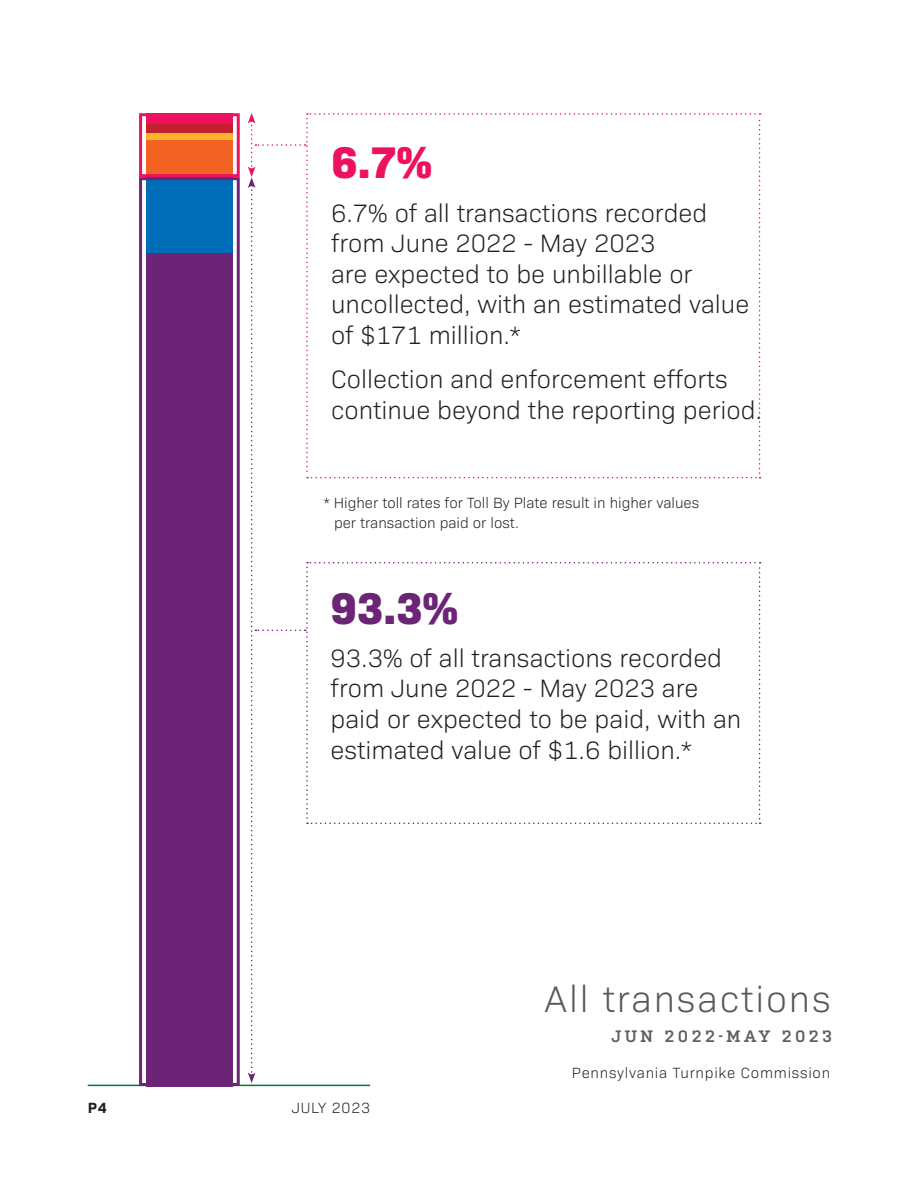
<style>
.page{position:relative;width:918px;height:1188px;background:#fff}
.page>*{position:absolute;margin:0;border:0;box-sizing:border-box;transform-origin:0 0}
.t1{font:800 45px "Bio Sans";color:#6c2476}
.t2{font:800 45px "Bio Sans";color:#ed115f}
.t3{font:300 37.5px "Bio Sans";letter-spacing:.05em;color:#57585a}
.t4{font:300 25.5px/30.6px "Bio Sans";color:#231f20}
.t5{font:600 16.5px "Kulturista";letter-spacing:.2em;color:#5e5e5e}
.t6{font:300 15px/19.5px "Bio Sans";color:#231f20}
.t7{font:300 15px "Bio Sans";letter-spacing:.05em;color:#231f20}
.t8{font:700 15px "Bio Sans";color:#231f20}
</style>
<div class="page">
<hr style="left:88px;top:1085px;width:282px;height:1px;background:#007836">
<div style="left:146px;top:113px;width:87px;height:11px;background:#ed115f"></div>
<div style="left:146px;top:124px;width:87px;height:9px;background:#c4202d"></div>
<div style="left:146px;top:133px;width:87px;height:7px;background:#fcb32c"></div>
<div style="left:146px;top:140px;width:87px;height:38px;background:#f26223"></div>
<div style="left:146px;top:178px;width:87px;height:75px;background:#006db8"></div>
<div style="left:146px;top:253px;width:87px;height:834px;background:#6c2476"></div>
<div style="left:139px;top:113px;width:101px;height:64px;border:3px solid #ed115f"></div>
<div style="left:139px;top:177px;width:101px;height:909px;border:3px solid #6c2476"></div>
<svg style="left:248px;top:113px;width:513px;height:970px"></svg>
<p class="t2" style="left:331px;top:128px;width:103px">6.7%</p>
<p class="t4" style="left:331px;top:195px;width:420px">6.7% of all transactions recorded from June 2022 - May 2023<br>are expected to be unbillable or uncollected, with an estimated value of $171 million.*</p>
<p class="t4" style="left:331px;top:362px;width:433px">Collection and enforcement efforts continue beyond the reporting period.</p>
<p class="t6" style="left:334px;top:492px;width:367px;text-indent:-10px">* Higher toll rates for Toll By Plate result in higher values per transaction paid or lost.</p>
<p class="t1" style="left:331px;top:573px;width:129px">93.3%</p>
<p class="t4" style="left:331px;top:641px;width:412px">93.3% of all transactions recorded from June 2022 - May 2023 are paid or expected to be paid, with an estimated value of $1.6 billion.*</p>
<p class="t3" style="left:545px;top:972px;width:288px">All transactions</p>
<p class="t5" style="left:611px;top:1026px;width:222px">JUN 2022-MAY 2023</p>
<p class="t8" style="left:88px;top:1096px;width:20px">P4</p>
<p class="t7" style="left:292px;top:1097px;width:80px">JULY 2023</p>
<p class="t7" style="left:572px;top:1062px;width:260px">Pennsylvania Turnpike Commission</p>
</div>
